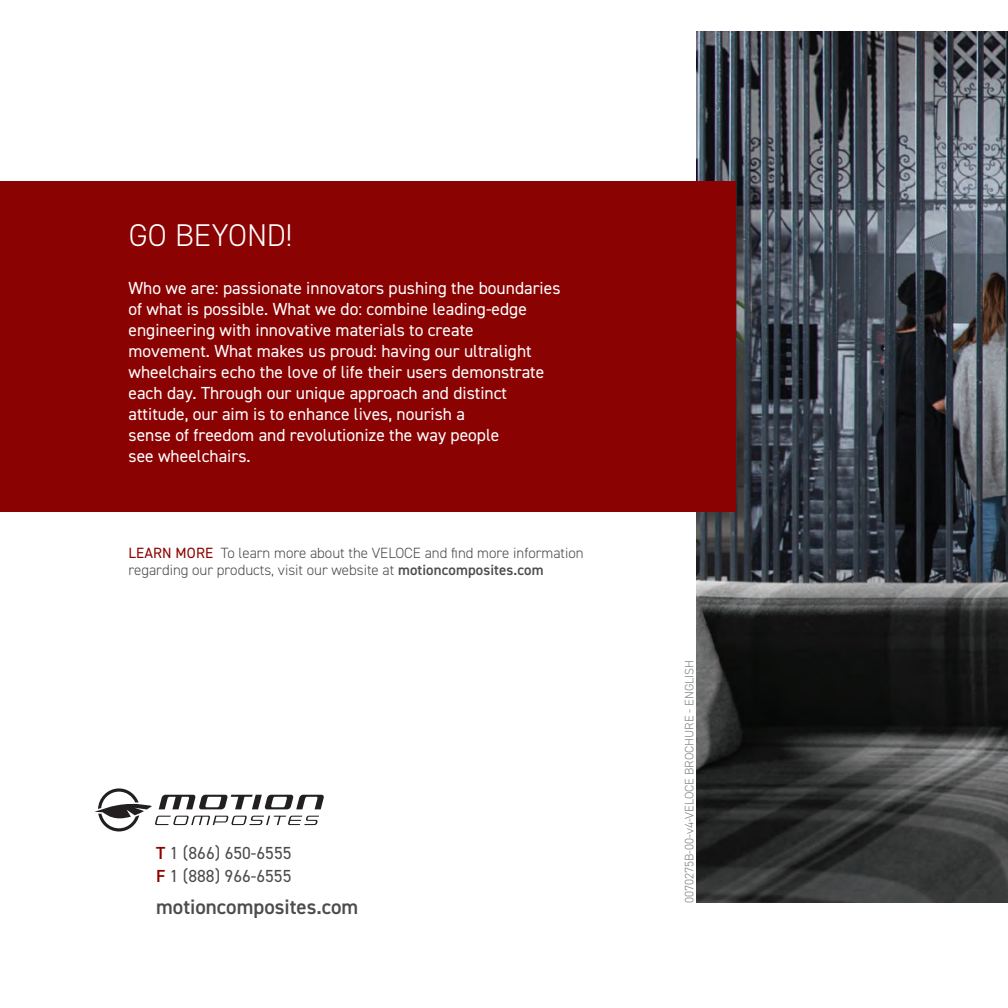
<style>
.page{position:relative;width:1008px;height:1008px;background:#fff}
.page>*{position:absolute;margin:0;border:0;box-sizing:border-box;transform-origin:0 0}
.t1{font:300 31.5px "DIN2014";color:#fff}
.t2{font:600 21px "DIN2014";color:#4b4c4d}
.t3{font:17.5px/21px "DIN2014";color:#fff}
.t4{font:17.5px/22.8px "DIN2014";color:#4b4c4d}
.t5{font:300 14.88px/17.8px "DIN2014";color:#4b4c4d}
.t6{font:300 12.25px "DIN2014";color:#808285}
.s1{font-weight:400;color:#8b0202}
.s2{font-weight:600}
.s3{font-weight:600;color:#8b0202}
</style>
<div class="page">
<img style="left:697px;top:32px;width:311px;height:871px">
<div style="left:0;top:182px;width:736px;height:330px;background:#8b0202"></div>
<svg style="left:94px;top:788px;width:230px;height:43px"></svg>
<h1 class="t1" style="left:129px;top:216px;width:165px">GO BEYOND!</h1>
<p class="t3" style="left:129px;top:277px;width:433px">Who we are: passionate innovators pushing the boundaries of what is possible. What we do: combine leading-edge engineering with innovative materials to create<br>movement. What makes us proud: having our ultralight wheelchairs echo the love of life their users demonstrate each day. Through our unique approach and distinct attitude, our aim is to enhance lives, nourish a<br>sense of freedom and revolutionize the way people<br>see wheelchairs.</p>
<p class="t5" style="left:129px;top:544px;width:457px"><span class="s1">LEARN MORE</span> To learn more about the VELOCE and find more information regarding our products, visit our website at <span class="s2">motioncomposites.com</span></p>
<p class="t4" style="left:156px;top:842px;width:137px"><span class="s3">T</span> 1 (866) 650-6555<br><span class="s3">F</span> 1 (888) 966-6555</p>
<p class="t2" style="left:156px;top:893px;width:204px">motioncomposites.com</p>
<p class="t6" style="left:682px;top:903px;width:245px;rotate:-90deg">0070275B-00-v4-VELOCE BROCHURE - ENGLISH</p>
</div>
